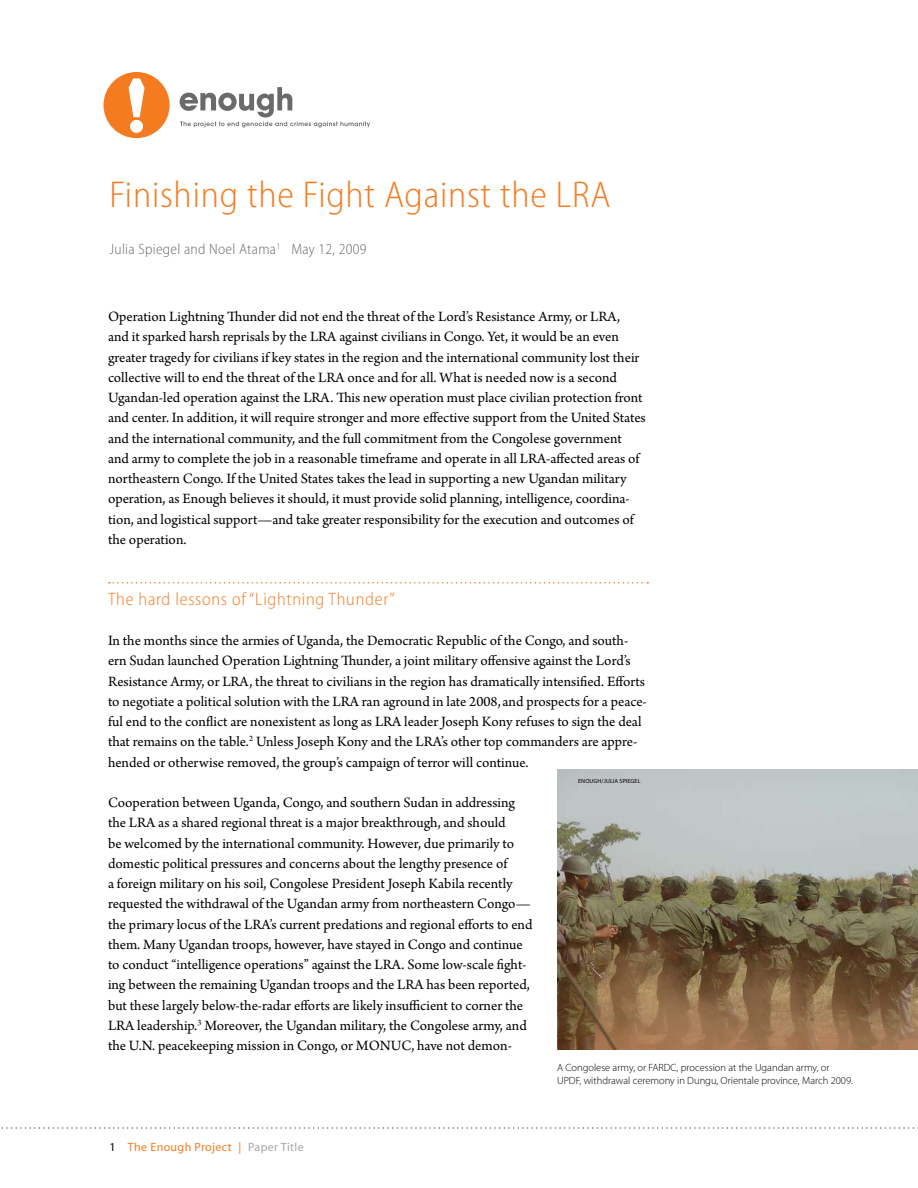
<style>
.page{position:relative;width:918px;height:1188px;background:#fff}
.page>*{position:absolute;margin:0;border:0;box-sizing:border-box;transform-origin:0 0}
.t1{font:300 semi-condensed 37.5px "Myriad Pro";letter-spacing:.02em;color:#f47b20}
.t2{font:300 semi-condensed 18px "Myriad Pro";letter-spacing:.04em;color:#f47b20}
.t3{font:15px/20.2px "Arno Pro";color:#000}
.t4{font:300 semi-condensed 15px "Myriad Pro";letter-spacing:.02em;color:#696a6c}
.t5{font:12px "Myriad Pro";letter-spacing:.03em;color:#f47b20}
.t6{font:300 10.5px/13.5px "Myriad Pro";color:#000}
.t7{font:6px "Myriad Pro";letter-spacing:.02em;color:#000}
.s1{color:#000}
.s2{color:#a5a6a7}
</style>
<div class="page">
<svg style="left:1px;top:1127px;width:917px;height:2px"></svg>
<svg style="left:104px;top:72px;width:66px;height:66px"></svg>
<svg style="left:180px;top:87px;width:190px;height:41px"></svg>
<svg style="left:109px;top:582px;width:539px;height:2px"></svg>
<img style="left:557px;top:769px;width:361px;height:281px">
<h1 class="t1" style="left:110px;top:174px;width:503px">Finishing the Fight Against the LRA</h1>
<p class="t4" style="left:110px;top:240px;width:259px">Julia Spiegel and Noel Atama<sup>1</sup> May 12, 2009</p>
<p class="t3" style="left:108px;top:307px;width:539px">Operation Lightning Thunder did not end the threat of the Lord’s Resistance Army, or LRA,<br>and it sparked harsh reprisals by the LRA against civilians in Congo. Yet, it would be an even greater tragedy for civilians if key states in the region and the international community lost their collective will to end the threat of the LRA once and for all. What is needed now is a second Ugandan-led operation against the LRA. This new operation must place civilian protection front and center. In addition, it will require stronger and more effective support from the United States and the international community, and the full commitment from the Congolese government and army to complete the job in a reasonable timeframe and operate in all LRA-affected areas of northeastern Congo. If the United States takes the lead in supporting a new Ugandan military operation, as Enough believes it should, it must provide solid planning, intelligence, coordina&shy;tion, and logistical support—and take greater responsibility for the execution and outcomes of the operation.</p>
<p class="t2" style="left:108px;top:589px;width:288px">The hard lessons of “Lightning Thunder”</p>
<p class="t3" style="left:108px;top:631px;width:540px">In the months since the armies of Uganda, the Democratic Republic of the Congo, and south&shy;ern Sudan launched Operation Lightning Thunder, a joint military offensive against the Lord’s Resistance Army, or LRA, the threat to civilians in the region has dramatically intensified. Efforts to negotiate a political solution with the LRA ran aground in late 2008, and prospects for a peace&shy;ful end to the conflict are nonexistent as long as LRA leader Joseph Kony refuses to sign the deal that remains on the table.<sup>2</sup> Unless Joseph Kony and the LRA’s other top commanders are appre&shy;hended or otherwise removed, the group’s campaign of terror will continue.</p>
<p class="t3" style="left:108px;top:793px;width:426px">Cooperation between Uganda, Congo, and southern Sudan in addressing the LRA as a shared regional threat is a major breakthrough, and should<br>be welcomed by the international community. However, due primarily to domestic political pressures and concerns about the lengthy presence of<br>a foreign military on his soil, Congolese President Joseph Kabila recently requested the withdrawal of the Ugandan army from northeastern Congo— the primary locus of the LRA’s current predations and regional efforts to end them. Many Ugandan troops, however, have stayed in Congo and continue to conduct “intelligence operations” against the LRA. Some low-scale fight&shy;ing between the remaining Ugandan troops and the LRA has been reported, but these largely below-the-radar efforts are likely insufficient to corner the LRA leadership.<sup>3</sup> Moreover, the Ugandan military, the Congolese army, and the U.N. peacekeeping mission in Congo, or MONUC, have not demon-</p>
<p class="t6" style="left:557px;top:1061px;width:297px">A Congolese army, or FARDC, procession at the Ugandan army, or<br>UPDF, withdrawal ceremony in Dungu, Orientale province, March 2009.</p>
<p class="t7" style="left:578px;top:777px;width:49px">ENOUGH/JULIA spiegel</p>
<p class="t5" style="left:110px;top:1140px;width:196px"><span class="s1">1</span> The Enough Project | <span class="s2">Paper Title</span></p>
</div>
